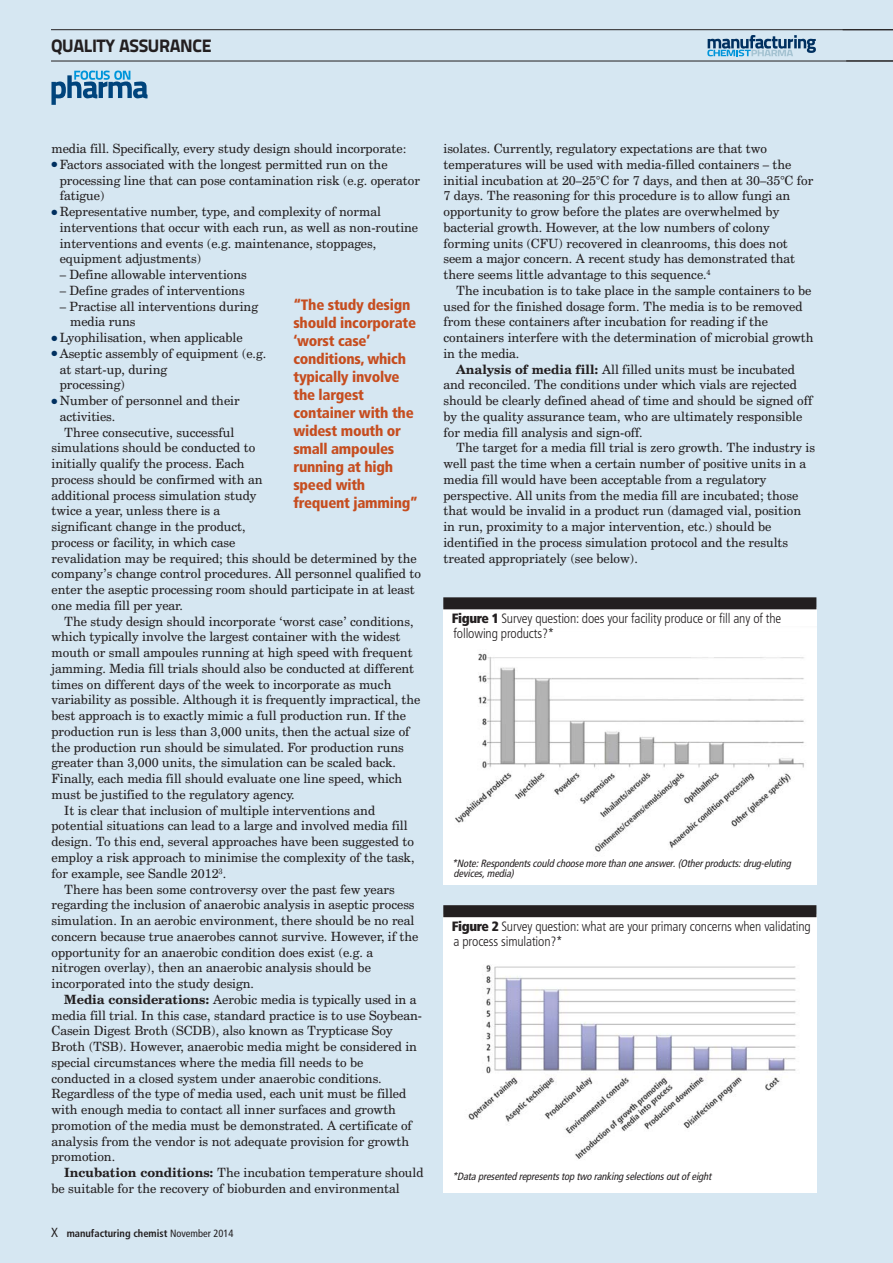
<style>
.page{position:relative;width:893px;height:1263px;background:#d6e7f2}
.page>*{position:absolute;margin:0;border:0;box-sizing:border-box;transform-origin:0 0}
.t1{font:800 18px "Titillium Text 22 L";letter-spacing:-.02em;color:#231f20}
.t2{font:900 condensed 15px/18px "Frutiger";letter-spacing:-.015em;color:#c64d1f}
.t3{font:300 condensed 13.5px/15px "Frutiger";letter-spacing:-.01em;color:#231f20}
.t4{font:12.75px/15.8px "Century Schoolbook BT";color:#231f20}
.t5{font:italic condensed 10.5px/10.5px "Frutiger";letter-spacing:-.01em;color:#231f20}
.t6{font:700 condensed 10.5px "Frutiger";color:#231f20}
.s1{color:#003060}
.s2{font-weight:700}
.s3{font-weight:300;font-size:18px}
.s4{font-weight:400}
.s5{font-weight:900}
</style>
<div class="page">
<hr style="left:843px;top:30px;width:50px;height:1px;background:#231f20">
<hr style="left:51px;top:29px;width:842px;height:1px;background:#231f20">
<hr style="left:51px;top:61px;width:842px;height:1px;background:#231f20">
<svg style="left:707px;top:35px;width:109px;height:21px"></svg>
<svg style="left:51px;top:71px;width:97px;height:34px"></svg>
<div style="left:443px;top:607px;width:373px;height:277px;background:#fff"></div>
<img style="left:455px;top:653px;width:349px;height:199px">
<div style="left:443px;top:597px;width:373px;height:12px;background:#231f20"></div>
<div style="left:443px;top:914px;width:373px;height:279px;background:#fff"></div>
<img style="left:468px;top:965px;width:328px;height:194px">
<div style="left:443px;top:905px;width:373px;height:12px;background:#231f20"></div>
<h1 class="t1" style="left:51px;top:40px;width:162px">QUALITY ASSURANCE</h1>
<p class="t4" style="left:52px;top:142px;width:357px">media fill. Specifically, every study design should incorporate:</p>
<p class="t4" style="left:60px;top:158px;width:362px;text-indent:-8px"><span class="s1">●</span> Factors associated with the longest permitted run on the processing line that can pose contamination risk (e.g. operator fatigue)</p>
<p class="t4" style="left:60px;top:205px;width:360px;text-indent:-8px"><span class="s1">●</span> Representative number, type, and complexity of normal interventions that occur with each run, as well as non-routine interventions and events (e.g. maintenance, stoppages, equipment adjustments)</p>
<p class="t4" style="left:60px;top:268px;width:189px">– Define allowable interventions</p>
<p class="t4" style="left:60px;top:284px;width:186px">– Define grades of interventions</p>
<p class="t4" style="left:70px;top:299px;width:189px;text-indent:-10px">– Practise all interventions during media runs</p>
<p class="t4" style="left:52px;top:331px;width:193px"><span class="s1">●</span> Lyophilisation, when applicable</p>
<p class="t4" style="left:60px;top:347px;width:208px;text-indent:-8px"><span class="s1">●</span> Aseptic assembly of equipment (e.g. at start-up, during<br>processing)</p>
<p class="t4" style="left:52px;top:394px;width:190px"><span class="s1">●</span> Number of personnel and their</p>
<p class="t4" style="left:60px;top:410px;width:57px">activities.</p>
<p class="t4" style="left:64px;top:425px;width:172px">Three consecutive, successful</p>
<p class="t4" style="left:52px;top:441px;width:205px">simulations should be conducted to</p>
<p class="t4" style="left:52px;top:457px;width:194px">initially qualify the process. Each</p>
<p class="t4" style="left:52px;top:473px;width:212px">process should be confirmed with an</p>
<p class="t4" style="left:52px;top:488px;width:206px">additional process simulation study</p>
<p class="t4" style="left:52px;top:504px;width:170px">twice a year, unless there is a</p>
<p class="t4" style="left:52px;top:520px;width:196px">significant change in the product,</p>
<p class="t4" style="left:52px;top:536px;width:185px">process or facility, in which case</p>
<p class="t4" style="left:52px;top:551px;width:367px">revalidation may be required; this should be determined by the</p>
<p class="t4" style="left:52px;top:567px;width:371px">company’s change control procedures. All personnel qualified to</p>
<p class="t4" style="left:52px;top:583px;width:365px">enter the aseptic processing room should participate in at least</p>
<p class="t4" style="left:52px;top:599px;width:133px">one media fill per year.</p>
<p class="t4" style="left:64px;top:614px;width:351px">The study design should incorporate ‘worst case’ conditions,</p>
<p class="t4" style="left:52px;top:630px;width:350px">which typically involve the largest container with the widest</p>
<p class="t4" style="left:52px;top:646px;width:363px">mouth or small ampoules running at high speed with frequent</p>
<p class="t4" style="left:52px;top:661px;width:364px">jamming. Media fill trials should also be conducted at different</p>
<p class="t4" style="left:52px;top:677px;width:341px">times on different days of the week to incorporate as much</p>
<p class="t4" style="left:52px;top:693px;width:370px">variability as possible. Although it is frequently impractical, the</p>
<p class="t4" style="left:52px;top:709px;width:356px">best approach is to exactly mimic a full production run. If the</p>
<p class="t4" style="left:52px;top:724px;width:360px">production run is less than 3,000 units, then the actual size of</p>
<p class="t4" style="left:52px;top:740px;width:354px">the production run should be simulated. For production runs</p>
<p class="t4" style="left:52px;top:756px;width:346px">greater than 3,000 units, the simulation can be scaled back.</p>
<p class="t4" style="left:52px;top:772px;width:352px">Finally, each media fill should evaluate one line speed, which</p>
<p class="t4" style="left:52px;top:787px;width:245px">must be justified to the regulatory agency.</p>
<p class="t4" style="left:64px;top:803px;width:312px">It is clear that inclusion of multiple interventions and</p>
<p class="t4" style="left:52px;top:819px;width:358px">potential situations can lead to a large and involved media fill</p>
<p class="t4" style="left:52px;top:835px;width:364px">design. To this end, several approaches have been suggested to</p>
<p class="t4" style="left:52px;top:850px;width:364px">employ a risk approach to minimise the complexity of the task,</p>
<p class="t4" style="left:52px;top:866px;width:176px">for example, see Sandle 2012<sup>3</sup>.</p>
<p class="t4" style="left:64px;top:882px;width:332px">There has been some controversy over the past few years</p>
<p class="t4" style="left:52px;top:898px;width:365px">regarding the inclusion of anaerobic analysis in aseptic process</p>
<p class="t4" style="left:52px;top:914px;width:364px">simulation. In an aerobic environment, there should be no real</p>
<p class="t4" style="left:52px;top:929px;width:368px">concern because true anaerobes cannot survive. However, if the</p>
<p class="t4" style="left:52px;top:945px;width:323px">opportunity for an anaerobic condition does exist (e.g. a</p>
<p class="t4" style="left:52px;top:961px;width:321px">nitrogen overlay), then an anaerobic analysis should be</p>
<p class="t4" style="left:52px;top:977px;width:204px">incorporated into the study design.</p>
<p class="t4" style="left:64px;top:992px;width:354px"><span class="s2">Media considerations:</span> Aerobic media is typically used in a</p>
<p class="t4" style="left:52px;top:1008px;width:372px">media fill trial. In this case, standard practice is to use Soybean-</p>
<p class="t4" style="left:52px;top:1024px;width:343px">Casein Digest Broth (SCDB), also known as Trypticase Soy</p>
<p class="t4" style="left:52px;top:1040px;width:367px">Broth (TSB). However, anaerobic media might be considered in</p>
<p class="t4" style="left:52px;top:1055px;width:313px">special circumstances where the media fill needs to be</p>
<p class="t4" style="left:52px;top:1071px;width:332px">conducted in a closed system under anaerobic conditions.</p>
<p class="t4" style="left:52px;top:1087px;width:356px">Regardless of the type of media used, each unit must be filled</p>
<p class="t4" style="left:52px;top:1102px;width:346px">with enough media to contact all inner surfaces and growth</p>
<p class="t4" style="left:52px;top:1118px;width:362px">promotion of the media must be demonstrated. A certificate of</p>
<p class="t4" style="left:52px;top:1134px;width:359px">analysis from the vendor is not adequate provision for growth</p>
<p class="t4" style="left:52px;top:1150px;width:65px">promotion.</p>
<p class="t4" style="left:64px;top:1165px;width:361px"><span class="s2">Incubation conditions:</span> The incubation temperature should</p>
<p class="t4" style="left:51px;top:1181px;width:350px">be suitable for the recovery of bioburden and environmental</p>
<p class="t2" style="left:293px;top:297px;width:126px">“The study design should incorporate ‘worst case’ conditions, which typically involve the largest container with the widest mouth or small ampoules running at high speed with frequent jamming”</p>
<p class="t6" style="left:51px;top:1229px;width:184px"><span class="s3">x</span> manufacturing chemist <span class="s4">November 2014</span></p>
<p class="t4" style="left:443px;top:142px;width:371px">isolates. Currently, regulatory expectations are that two temperatures will be used with media-filled containers – the initial incubation at 20–25°C for 7 days, and then at 30–35°C for 7 days. The reasoning for this procedure is to allow fungi an opportunity to grow before the plates are overwhelmed by bacterial growth. However, at the low numbers of colony forming units (CFU) recovered in cleanrooms, this does not seem a major concern. A recent study has demonstrated that there seems little advantage to this sequence.<sup>4</sup></p>
<p class="t4" style="left:443px;top:284px;width:372px;text-indent:13px">The incubation is to take place in the sample containers to be used for the finished dosage form. The media is to be removed from these containers after incubation for reading if the containers interfere with the determination of microbial growth in the media.</p>
<p class="t4" style="left:443px;top:362px;width:370px;text-indent:13px"><span class="s2">Analysis of media fill:</span> All filled units must be incubated and reconciled. The conditions under which vials are rejected should be clearly defined ahead of time and should be signed off by the quality assurance team, who are ultimately responsible for media fill analysis and sign-off.</p>
<p class="t4" style="left:443px;top:441px;width:373px;text-indent:13px">The target for a media fill trial is zero growth. The industry is well past the time when a certain number of positive units in a media fill would have been acceptable from a regulatory perspective. All units from the media fill are incubated; those that would be invalid in a product run (damaged vial, position in run, proximity to a major intervention, etc.) should be identified in the process simulation protocol and the results treated appropriately (see below).</p>
<p class="t3" style="left:452px;top:612px;width:331px"><span class="s5">Figure 1</span> Survey question: does your facility produce or fill any of the following products?*</p>
<p class="t5" style="left:452px;top:858px;width:340px">*Note: Respondents could choose more than one answer. (Other products: drug-eluting devices, media)</p>
<p class="t3" style="left:452px;top:920px;width:361px"><span class="s5">Figure 2</span> Survey question: what are your primary concerns when validating a process simulation?*</p>
<p class="t5" style="left:452px;top:1172px;width:261px">*Data presented represents top two ranking selections out of eight</p>
</div>
